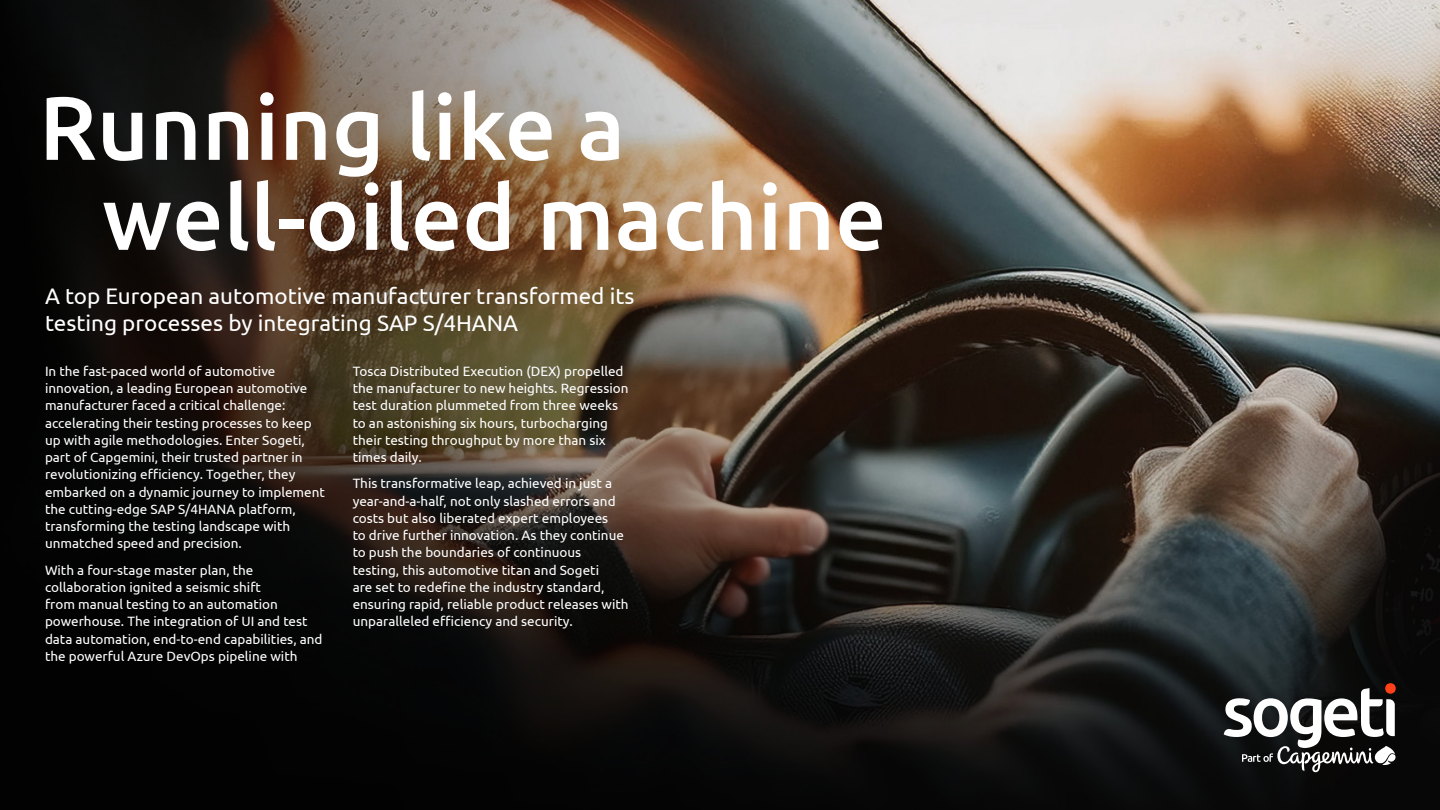
<style>
.page{position:relative;width:1440px;height:810px;background:#fff}
.page>*{position:absolute;margin:0;border:0;box-sizing:border-box;transform-origin:0 0}
.t1{font:500 90px "Ubuntu";color:#fff}
.t2{font:22.5px/27px "Ubuntu";color:#fff}
.t3{font:13.5px/17.2px "Ubuntu";color:#fff}
</style>
<div class="page">
<img style="left:1274px;top:0;width:166px;height:810px">
<img style="left:0;top:0;width:1274px;height:810px">
<svg style="left:1224px;top:683px;width:172px;height:89px"></svg>
<p class="t1" style="left:39px;top:71px;width:588px">Running like a</p>
<p class="t1" style="left:102px;top:161px;width:786px">well-oiled machine</p>
<p class="t2" style="left:45px;top:281px;width:591px">A top European automotive manufacturer transformed its testing processes by integrating SAP S/4HANA</p>
<p class="t3" style="left:45px;top:362px;width:281px">In the fast-paced world of automotive innovation, a leading European automotive manufacturer faced a critical challenge: accelerating their testing processes to keep up with agile methodologies. Enter Sogeti, part of Capgemini, their trusted partner in revolutionizing efficiency. Together, they embarked on a dynamic journey to implement the cutting-edge SAP S/4HANA platform, transforming the testing landscape with unmatched speed and precision.</p>
<p class="t3" style="left:45px;top:561px;width:279px">With a four-stage master plan, the collaboration ignited a seismic shift<br>from manual testing to an automation powerhouse. The integration of UI and test data automation, end-to-end capabilities, and the powerful Azure DevOps pipeline with</p>
<p class="t3" style="left:353px;top:362px;width:277px">Tosca Distributed Execution (DEX) propelled the manufacturer to new heights. Regression test duration plummeted from three weeks to an astonishing six hours, turbocharging their testing throughput by more than six times daily.</p>
<p class="t3" style="left:353px;top:474px;width:278px">This transformative leap, achieved in just a year-and-a-half, not only slashed errors and costs but also liberated expert employees<br>to drive further innovation. As they continue to push the boundaries of continuous testing, this automotive titan and Sogeti<br>are set to redefine the industry standard, ensuring rapid, reliable product releases with unparalleled efficiency and security.</p>
</div>
